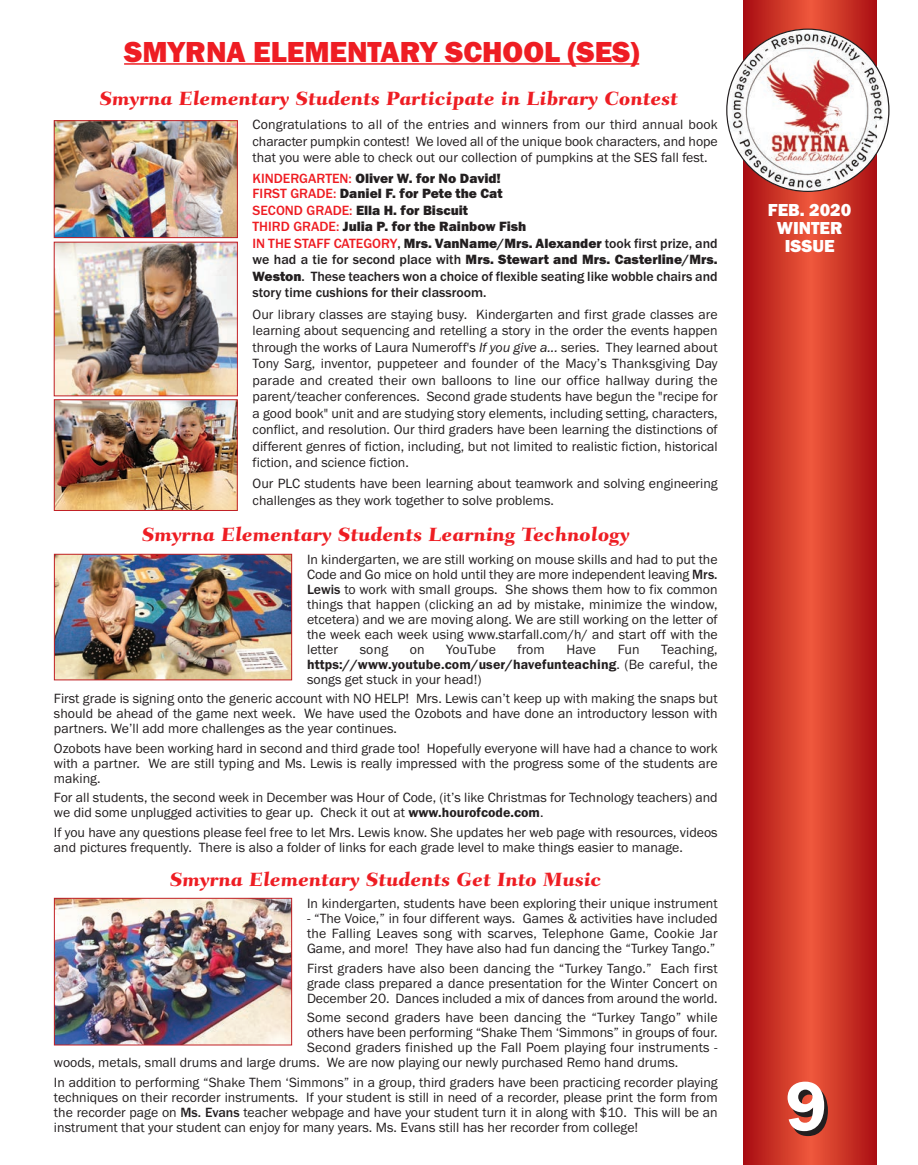
<style>
.page{position:relative;width:918px;height:1165px;background:#fff}
.page>*{position:absolute;margin:0;border:0;box-sizing:border-box;transform-origin:0 0}
.t1{font:600 72px "Franklin Gothic";color:#fff}
.t2{font:800 30px "Franklin Gothic";color:#ee1d23}
.t3{font:800 19.5px "Fairfield LT Std Caption";color:#ee1d23}
.t4{font:800 18px/18px "Franklin Gothic";color:#fff;text-align:center}
.t5{font:13.8px/15px "Franklin Gothic";color:#231f20;text-align:justify}
.t6{font:500 13.8px/16.5px "Franklin Gothic";letter-spacing:-.005em;color:#231f20}
.t7{font:800 13.8px/15px "Franklin Gothic";color:#231f20}
.s1{font-weight:500;color:#ee1d23}
.s2{color:#ee1d23}
.s3{font-weight:800}
.s4{font-style:italic}
.s5{font-weight:500}
.s6{font-weight:600}
</style>
<div class="page">
<hr style="left:124px;top:63px;width:515px;height:2px;background:#ee1d23">
<svg style="left:743px;top:0;width:133px;height:1164px;background:#cb3326"></svg>
<svg style="left:726px;top:29px;width:164px;height:163px"></svg>
<img style="left:56px;top:899px;width:234px;height:144px">
<div style="left:54px;top:897px;width:238px;height:148px;border:1px solid #c12025"></div>
<img style="left:56px;top:401px;width:180px;height:107px">
<div style="left:54px;top:399px;width:184px;height:111px;border:1px solid #c12025"></div>
<img style="left:56px;top:244px;width:180px;height:150px">
<div style="left:54px;top:242px;width:184px;height:154px;border:1px solid #c12025"></div>
<img style="left:56px;top:122px;width:180px;height:114px">
<div style="left:54px;top:120px;width:184px;height:118px;border:1px solid #c12025"></div>
<img style="left:56px;top:556px;width:234px;height:122px">
<div style="left:54px;top:554px;width:238px;height:126px;border:1px solid #c12025"></div>
<h2 class="t2" style="left:124px;top:34px;width:517px">SMYRNA ELEMENTARY SCHOOL (SES)</h2>
<h3 class="t3" style="left:100px;top:91px;width:580px">Smyrna Elementary Students Participate in Library Contest</h3>
<p class="t5" style="left:253px;top:116px;width:467px;line-height:16.5px">Congratulations to all of the entries and winners from our third annual book character pumpkin contest! We loved all of the unique book characters, and hope that you were able to check out our collection of pumpkins at the SES fall fest.</p>
<p class="t7" style="left:253px;top:171px;width:251px"><span class="s1">KINDERGARTEN:</span> Oliver W. for No David!<br><span class="s1">FIRST GRADE:</span> Daniel F. for Pete the Cat</p>
<p class="t6" style="left:253px;top:202px;width:467px"><span class="s2">SECOND GRADE:</span> <span class="s3">Ella H. for Biscuit<br></span><span class="s2">THIRD GRADE:</span> <span class="s3">Julia P. for the Rainbow Fish<br></span><span class="s2">IN THE STAFF CATEGORY</span>, <span class="s3">Mrs. VanName/Mrs. Alexander</span> took first prize, and we had a tie for second place with <span class="s3">Mrs. Stewart and Mrs. Casterline/Mrs.<br>Weston</span>. These teachers won a choice of flexible seating like wobble chairs and story time cushions for their classroom.</p>
<p class="t5" style="left:253px;top:305px;width:467px;line-height:16.5px">Our library classes are staying busy. Kindergarten and first grade classes are learning about sequencing and retelling a story in the order the events happen through the works of Laura Numeroff's <span class="s4">If you give a...</span> series. They learned about Tony Sarg, inventor, puppeteer and founder of the Macy’s Thanksgiving Day parade and created their own balloons to line our office hallway during the parent/teacher conferences. Second grade students have begun the "recipe for a good book" unit and are studying story elements, including setting, characters, conflict, and resolution. Our third graders have been learning the distinctions of different genres of fiction, including, but not limited to realistic fiction, historical fiction, and science fiction.</p>
<p class="t5" style="left:253px;top:475px;width:467px;line-height:16.5px">Our PLC students have been learning about teamwork and solving engineering challenges as they work together to solve problems.</p>
<h3 class="t3" style="left:142px;top:526px;width:490px">Smyrna Elementary Students Learning Technology</h3>
<p class="t5" style="left:307px;top:551px;width:412px">In kindergarten, we are still working on mouse skills and had to put the Code and Go mice on hold until they are more independent leaving <span class="s5">Mrs.<br>Lewis</span> to work with small groups. She shows them how to fix common things that happen (clicking an ad by mistake, minimize the window, etcetera) and we are moving along. We are still working on the letter of the week each week using www.starfall.com/h/ and start off with the letter</p>
<p class="t5" style="left:360px;top:641px;width:30px">song</p>
<p class="t5" style="left:410px;top:641px;width:16px">on</p>
<p class="t5" style="left:446px;top:641px;width:51px">YouTube</p>
<p class="t5" style="left:518px;top:641px;width:29px">from</p>
<p class="t5" style="left:567px;top:641px;width:31px">Have</p>
<p class="t5" style="left:618px;top:641px;width:23px">Fun</p>
<p class="t5" style="left:307px;top:641px;width:412px;text-indent:354px">Teaching, <span class="s6">https://www.youtube.com/user/havefunteaching</span>. (Be careful, the songs get stuck in your head!)</p>
<p class="t5" style="left:54px;top:690px;width:665px">First grade is signing onto the generic account with NO HELP! Mrs. Lewis can’t keep up with making the snaps but should be ahead of the game next week. We have used the Ozobots and have done an introductory lesson with partners. We’ll add more challenges as the year continues.</p>
<p class="t5" style="left:54px;top:740px;width:665px">Ozobots have been working hard in second and third grade too! Hopefully everyone will have had a chance to work with a partner. We are still typing and Ms. Lewis is really impressed with the progress some of the students are making.</p>
<p class="t5" style="left:54px;top:789px;width:665px">For all students, the second week in December was Hour of Code, (it’s like Christmas for Technology teachers) and we did some unplugged activities to gear up. Check it out at <span class="s6">www.hourofcode.com</span>.</p>
<p class="t5" style="left:54px;top:824px;width:665px">If you have any questions please feel free to let Mrs. Lewis know. She updates her web page with resources, videos and pictures frequently. There is also a folder of links for each grade level to make things easier to manage.</p>
<h3 class="t3" style="left:170px;top:871px;width:434px">Smyrna Elementary Students Get Into Music</h3>
<p class="t5" style="left:307px;top:896px;width:412px">In kindergarten, students have been exploring their unique instrument</p>
<p class="t5" style="left:307px;top:911px;width:412px">- “The Voice,” in four different ways. Games &amp; activities have included the Falling Leaves song with scarves, Telephone Game, Cookie Jar Game, and more! They have also had fun dancing the “Turkey Tango.”</p>
<p class="t5" style="left:307px;top:960px;width:412px">First graders have also been dancing the “Turkey Tango.” Each first grade class prepared a dance presentation for the Winter Concert on December 20. Dances included a mix of dances from around the world.</p>
<p class="t5" style="left:307px;top:1010px;width:412px">Some second graders have been dancing the “Turkey Tango” while</p>
<p class="t5" style="left:307px;top:1025px;width:412px">others have been performing “Shake Them ‘Simmons” in groups of four.</p>
<p class="t5" style="left:307px;top:1040px;width:412px">Second graders finished up the Fall Poem playing four instruments -</p>
<p class="t5" style="left:54px;top:1055px;width:626px">woods, metals, small drums and large drums. We are now playing our newly purchased Remo hand drums.</p>
<p class="t5" style="left:54px;top:1074px;width:665px">In addition to performing “Shake Them ‘Simmons” in a group, third graders have been practicing recorder playing techniques on their recorder instruments. If your student is still in need of a recorder, please print the form from the recorder page on <span class="s5">Ms. Evans</span> teacher webpage and have your student turn it in along with $10. This will be an instrument that your student can enjoy for many years. Ms. Evans still has her recorder from college!</p>
<h3 class="t4" style="left:768px;top:201px;width:85px">FEB. 2020<br>WINTER<br>ISSUE</h3>
<h1 class="t1" style="left:785px;top:1063px;width:44px">9</h1>
</div>
